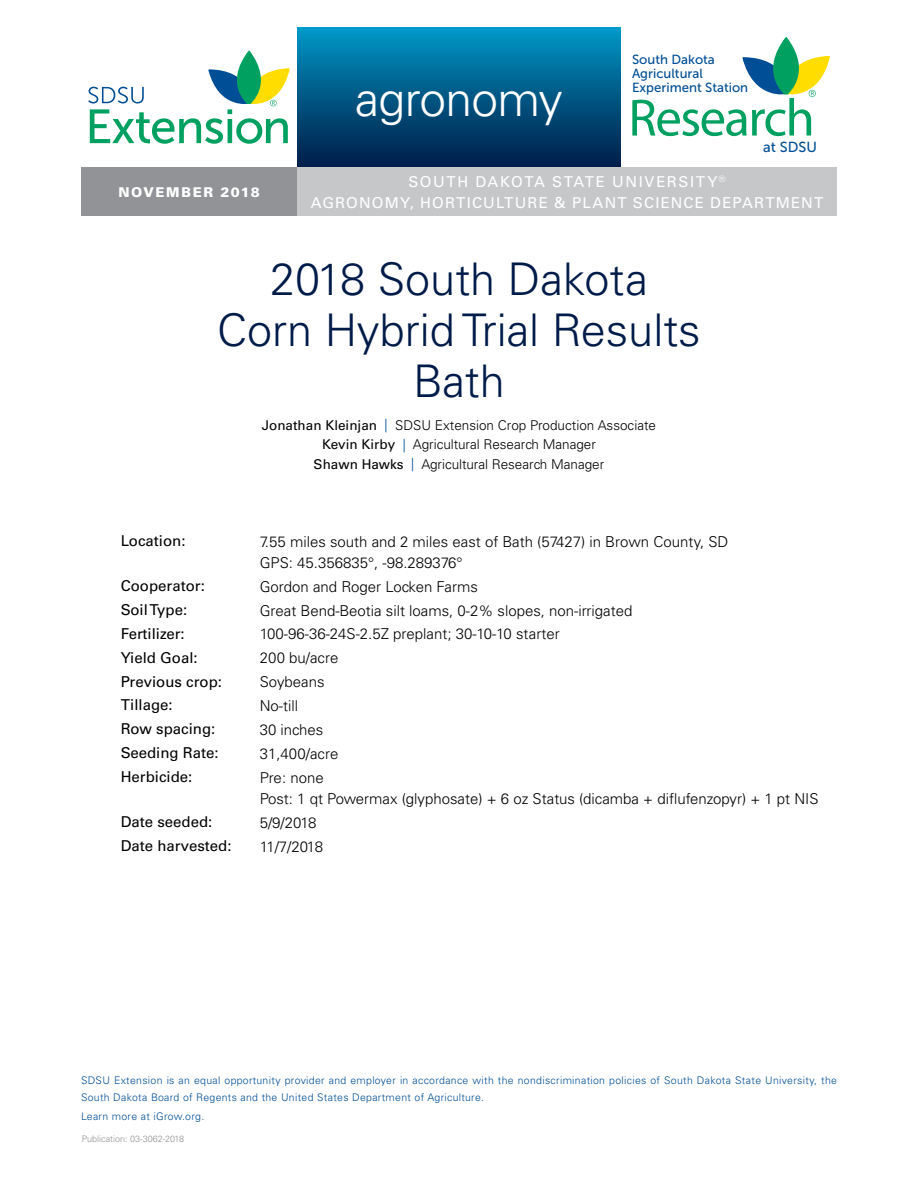
<style>
.page{position:relative;width:918px;height:1188px;background:#fff}
.page>*{position:absolute;margin:0;border:0;box-sizing:border-box;transform-origin:0 0}
.t1{font:300 48px "Univers";letter-spacing:-.015em;color:#fff}
.t2{font:300 45px/51px "Univers";color:#001b49;text-align:center}
.t3{font:300 15px "Univers";color:#000}
.t4{font:15px "Univers";color:#000}
.t5{font:15px/21px "Univers";letter-spacing:.08em;color:#fff;text-align:center}
.t6{font:14.55px "Museo Sans 500";color:#004e95}
.t7{font:300 13.5px/19.5px "Univers";color:#000;text-align:center}
.t8{font:900 13.5px "Univers";letter-spacing:.115em;color:#fff}
.t9{font:13.2px/13.8px "Museo Sans 500";color:#004e95}
.t10{font:300 10.5px/16.5px "Univers";letter-spacing:.03em;color:#004e95}
.t11{font:300 9px "Univers";color:#919195}
.s1{font-weight:400}
.s2{color:#004e95}
</style>
<div class="page">
<svg style="left:88px;top:51px;width:202px;height:93px"></svg>
<div style="left:297px;top:27px;width:324px;height:140px;background:linear-gradient(to bottom,#0097c6,#001c47)"></div>
<div style="left:297px;top:167px;width:540px;height:49px;background:#c5c7c9"></div>
<div style="left:81px;top:167px;width:216px;height:49px;background:#919396"></div>
<svg style="left:632px;top:37px;width:198px;height:99px"></svg>
<p class="t8" style="left:118px;top:184px;width:143px">NOVEMBER 2018</p>
<h1 class="t1" style="left:355px;top:70px;width:209px">agronomy</h1>
<p class="t9" style="left:632px;top:53px;width:118px">South Dakota<br>Agricultural<br>Experiment Station</p>
<p class="t6" style="left:763px;top:139px;width:55px">at SDSU</p>
<p class="t5" style="left:311px;top:171px;width:514px">SOUTH DAKOTA STATE UNIVERSITY<sup>®<br></sup>AGRONOMY, HORTICULTURE &amp; PLANT SCIENCE DEPARTMENT</p>
<h1 class="t2" style="left:217px;top:253px;width:485px">2018 South Dakota<br>Corn Hybrid Trial Results<br>Bath</h1>
<p class="t7" style="left:262px;top:415px;width:396px"><span class="s1">Jonathan Kleinjan</span> <span class="s2">|</span> SDSU Extension Crop Production Associate<br><span class="s1">Kevin Kirby</span> <span class="s2">|</span> Agricultural Research Manager<br><span class="s1">Shawn Hawks</span> <span class="s2">|</span> Agricultural Research Manager</p>
<p class="t4" style="left:121px;top:532px;width:66px">Location:</p>
<p class="t3" style="left:260px;top:532px;width:470px">7.55 miles south and 2 miles east of Bath (57427) in Brown County, SD</p>
<p class="t3" style="left:260px;top:553px;width:204px">GPS: 45.356835°, -98.289376°</p>
<p class="t4" style="left:121px;top:577px;width:86px">Cooperator:</p>
<p class="t3" style="left:260px;top:577px;width:220px">Gordon and Roger Locken Farms</p>
<p class="t4" style="left:121px;top:601px;width:68px">Soil Type:</p>
<p class="t3" style="left:260px;top:601px;width:374px">Great Bend-Beotia silt loams, 0-2% slopes, non-irrigated</p>
<p class="t4" style="left:121px;top:625px;width:66px">Fertilizer:</p>
<p class="t3" style="left:260px;top:625px;width:301px">100-96-36-24S-2.5Z preplant; 30-10-10 starter</p>
<p class="t4" style="left:121px;top:649px;width:79px">Yield Goal:</p>
<p class="t3" style="left:260px;top:649px;width:80px">200 bu/acre</p>
<p class="t4" style="left:121px;top:672px;width:103px">Previous crop:</p>
<p class="t3" style="left:260px;top:673px;width:66px">Soybeans</p>
<p class="t4" style="left:121px;top:696px;width:53px">Tillage:</p>
<p class="t3" style="left:260px;top:697px;width:40px">No-till</p>
<p class="t4" style="left:121px;top:720px;width:96px">Row spacing:</p>
<p class="t3" style="left:260px;top:721px;width:65px">30 inches</p>
<p class="t4" style="left:121px;top:744px;width:99px">Seeding Rate:</p>
<p class="t3" style="left:260px;top:745px;width:80px">31,400/acre</p>
<p class="t4" style="left:121px;top:768px;width:73px">Herbicide:</p>
<p class="t3" style="left:260px;top:768px;width:65px">Pre: none</p>
<p class="t3" style="left:260px;top:789px;width:560px">Post: 1 qt Powermax (glyphosate) + 6 oz Status (dicamba + diflufenzopyr) + 1 pt NIS</p>
<p class="t4" style="left:121px;top:813px;width:93px">Date seeded:</p>
<p class="t3" style="left:260px;top:813px;width:58px">5/9/2018</p>
<p class="t4" style="left:121px;top:837px;width:112px">Date harvested:</p>
<p class="t3" style="left:260px;top:837px;width:65px">11/7/2018</p>
<p class="t10" style="left:81px;top:1072px;width:758px">SDSU Extension is an equal opportunity provider and employer in accordance with the nondiscrimination policies of South Dakota State University, the<br>South Dakota Board of Regents and the United States Department of Agriculture.</p>
<p class="t10" style="left:81px;top:1108px;width:125px">Learn more at iGrow.org.</p>
<p class="t11" style="left:82px;top:1133px;width:104px">Publication: 03-3062-2018</p>
</div>
